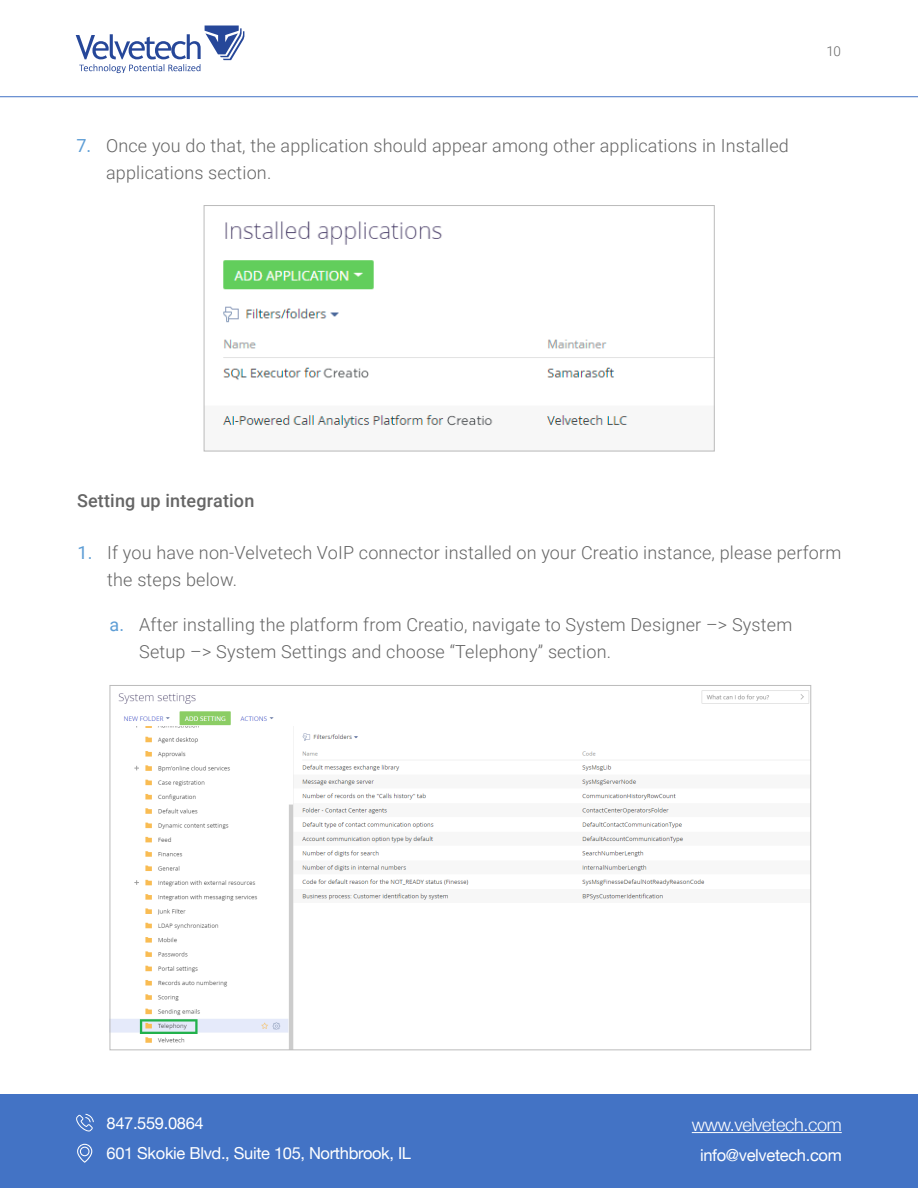
<style>
.page{position:relative;width:918px;height:1188px;background:#fff}
.page>*{position:absolute;margin:0;border:0;box-sizing:border-box;transform-origin:0 0}
.t1{font:300 18px/27px "Roboto";letter-spacing:.01em;color:#656565}
.t2{font:500 18px "Roboto";letter-spacing:.01em;color:#656565}
.t3{font:300 18px "Helvetica Neue";letter-spacing:-.02em;color:#fff}
.t4{font:18px "Roboto";color:#5d9dd5}
.t5{font:16.5px/30px "Helvetica Neue";letter-spacing:-.02em;color:#fff}
.t6{font:300 13.5px "Roboto";color:#656565}
.s1{font-weight:400;color:#5d9dd5}
</style>
<div class="page">
<hr style="left:0;top:96px;width:918px;height:1px;background:#4373c5">
<svg style="left:76px;top:26px;width:168px;height:47px"></svg>
<div style="left:0;top:1094px;width:918px;height:94px;background:#4373c5"></div>
<hr style="left:692px;top:1132px;width:150px;height:1px;background:#fff">
<svg style="left:76px;top:1114px;width:18px;height:18px"></svg>
<svg style="left:77px;top:1144px;width:15px;height:19px"></svg>
<img style="left:222px;top:221px;width:491px;height:207px">
<div style="left:204px;top:205px;width:511px;height:246px;border:1px solid #bbb"></div>
<img style="left:112px;top:690px;width:697px;height:358px">
<p class="t4" style="left:76px;top:133px;width:17px">7.</p>
<p class="t1" style="left:106px;top:131px;width:684px">Once you do that, the application should appear among other applications in Installed applications section.</p>
<p class="t6" style="left:826px;top:42px;width:16px">10</p>
<p class="t2" style="left:77px;top:488px;width:179px">Setting up integration</p>
<p class="t1" style="left:107px;top:539px;width:736px;text-indent:-30px"><span class="s1">1.</span> If you have non-Velvetech VoIP connector installed on your Creatio instance, please perform the steps below.</p>
<p class="t1" style="left:139px;top:610px;width:655px">After installing the platform from Creatio, navigate to System Designer –&gt; System<br>Setup –&gt; System Settings and choose “Telephony” section.</p>
<p class="t4" style="left:109px;top:612px;width:16px">a.</p>
<p class="t5" style="left:107px;top:1109px;width:306px">847.559.0864<br>601 Skokie Blvd., Suite 105, Northbrook, IL</p>
<p class="t3" style="left:692px;top:1110px;width:151px">www.velvetech.com</p>
<p class="t5" style="left:700px;top:1141px;width:143px">info@velvetech.com</p>
</div>
